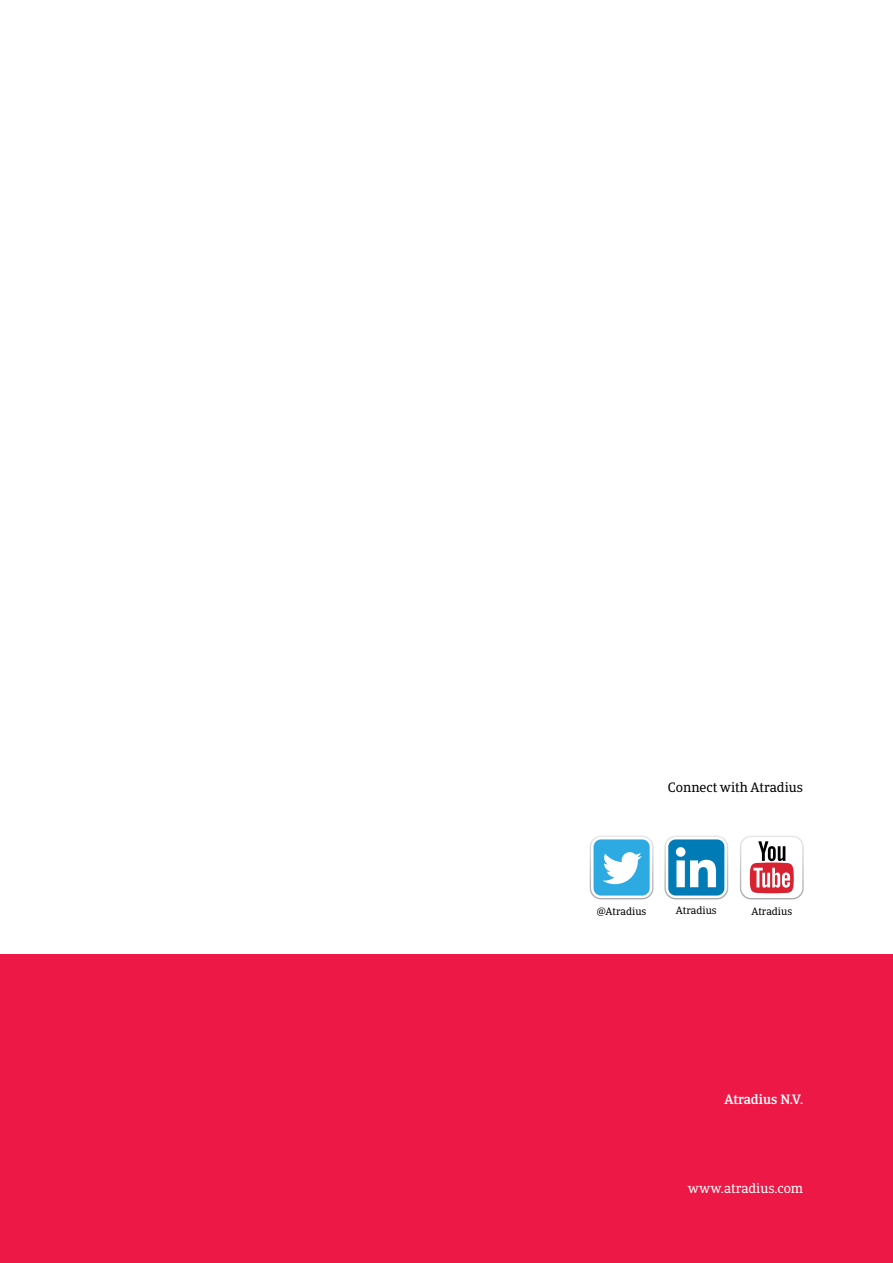
<style>
.page{position:relative;width:893px;height:1263px;background:#fff}
.page>*{position:absolute;margin:0;border:0;box-sizing:border-box;transform-origin:0 0}
.t1{font:13.5px "Catalana";color:#000}
.t2{font:13.5px "Catalana";color:#fff}
.t3{font:500 13.5px "Catalana";color:#fff}
.t4{font:10.5px "Catalana";color:#000}
</style>
<div class="page">
<svg style="left:740px;top:836px;width:64px;height:63px"></svg>
<svg style="left:590px;top:836px;width:63px;height:63px"></svg>
<svg style="left:664px;top:836px;width:64px;height:63px"></svg>
<div style="left:0;top:954px;width:893px;height:309px;background:#ed1846"></div>
<p class="t1" style="left:668px;top:779px;width:137px">Connect with Atradius</p>
<p class="t4" style="left:597px;top:905px;width:51px">@Atradius</p>
<p class="t4" style="left:676px;top:904px;width:42px">Atradius</p>
<p class="t4" style="left:751px;top:905px;width:42px">Atradius</p>
<p class="t3" style="left:724px;top:1091px;width:80px">Atradius N.V.</p>
<p class="t2" style="left:688px;top:1180px;width:117px">www.atradius.com</p>
</div>
